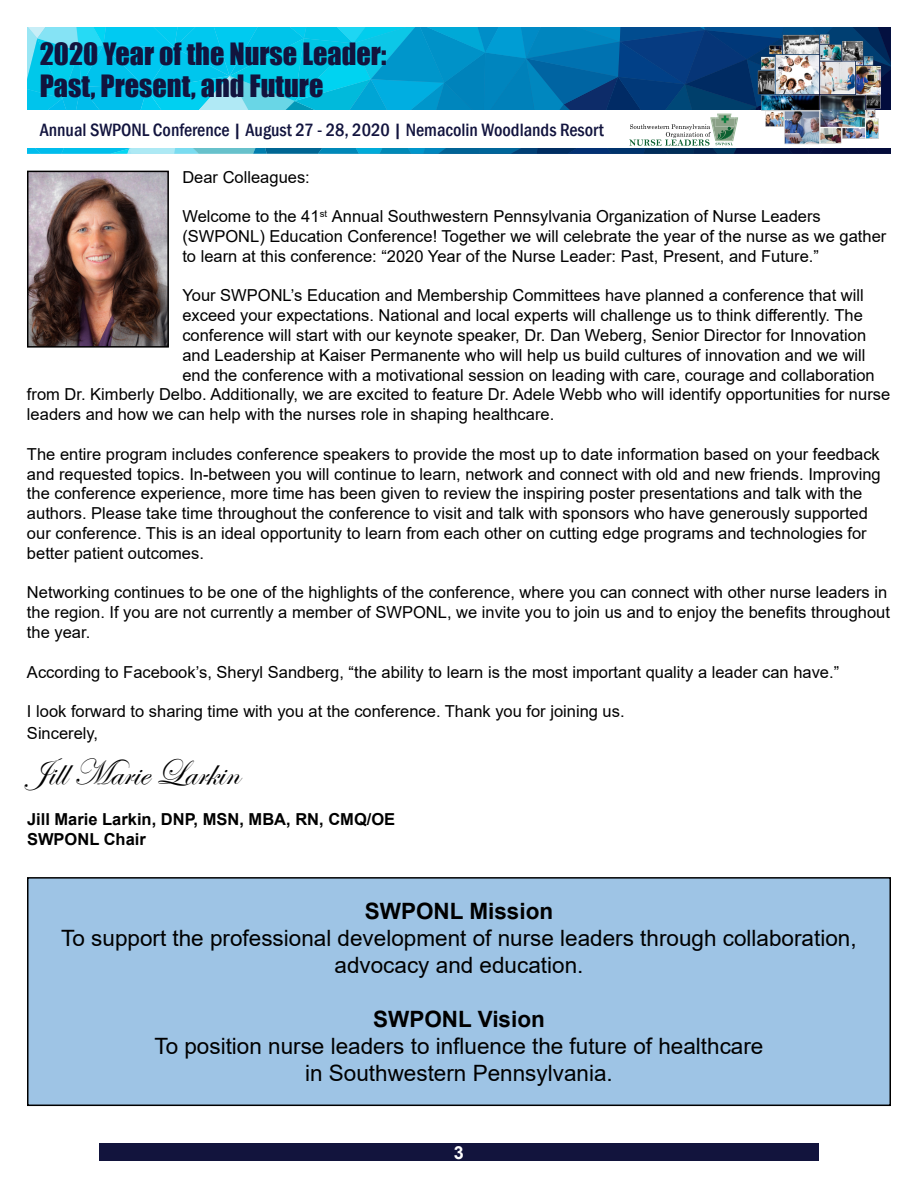
<style>
.page{position:relative;width:918px;height:1188px;background:#fff}
.page>*{position:absolute;margin:0;border:0;box-sizing:border-box;transform-origin:0 0}
.t1{font:37.5px "Edwardian Script ITC";color:#000}
.t2{font:28.2px/32.4px "Impact";color:#12143e}
.t3{font:22.5px/27px "Arial";color:#000;text-align:center}
.t4{font:700 22.5px "Arial";color:#000}
.t5{font:500 condensed 18.3px "Franklin Gothic";color:#12143e}
.t6{font:700 18px "Arial";color:#fff}
.t7{font:16.5px/19.8px "Arial";color:#000}
.t8{font:700 16.5px/19.8px "Arial";color:#000}
</style>
<div class="page">
<svg style="left:27px;top:27px;width:864px;height:127px"></svg>
<img style="left:715px;top:113px;width:19px;height:1px">
<img style="left:715px;top:118px;width:19px;height:9px">
<img style="left:715px;top:114px;width:19px;height:4px">
<img style="left:755px;top:31px;width:130px;height:116px">
<div style="left:99px;top:1144px;width:720px;height:17px;background:#12143d"></div>
<img style="left:30px;top:174px;width:136px;height:171px">
<div style="left:27px;top:171px;width:142px;height:177px;border:2px solid #000"></div>
<div style="left:28px;top:878px;width:862px;height:227px;background:#9ec4e5"></div>
<div style="left:27px;top:877px;width:864px;height:229px;border:2px solid #000"></div>
<h2 class="t2" style="left:40px;top:37px;width:348px">2020 Year of the Nurse Leader:<br>Past, Present, and Future</h2>
<p class="t5" style="left:40px;top:118px;width:566px">Annual SWPONL Conference | August 27 - 28, 2020 | Nemacolin Woodlands Resort</p>
<p class="t7" style="left:182px;top:167px;width:129px">Dear Colleagues:</p>
<p class="t7" style="left:182px;top:206px;width:706px">Welcome to the 41<sup>st</sup> Annual Southwestern Pennsylvania Organization of Nurse Leaders (SWPONL) Education Conference! Together we will celebrate the year of the nurse as we gather to learn at this conference: “2020 Year of the Nurse Leader: Past, Present, and Future.”</p>
<p class="t7" style="left:182px;top:286px;width:683px">Your SWPONL’s Education and Membership Committees have planned a conference that will</p>
<p class="t7" style="left:182px;top:305px;width:682px">exceed your expectations. National and local experts will challenge us to think differently. The</p>
<p class="t7" style="left:182px;top:325px;width:685px">conference will start with our keynote speaker, Dr. Dan Weberg, Senior Director for Innovation</p>
<p class="t7" style="left:182px;top:345px;width:685px">and Leadership at Kaiser Permanente who will help us build cultures of innovation and we will</p>
<p class="t7" style="left:182px;top:365px;width:694px">end the conference with a motivational session on leading with care, courage and collaboration</p>
<p class="t7" style="left:27px;top:385px;width:865px">from Dr. Kimberly Delbo. Additionally, we are excited to feature Dr. Adele Webb who will identify opportunities for nurse</p>
<p class="t7" style="left:27px;top:404px;width:529px">leaders and how we can help with the nurses role in shaping healthcare.</p>
<p class="t7" style="left:27px;top:444px;width:855px">The entire program includes conference speakers to provide the most up to date information based on your feedback and requested topics. In-between you will continue to learn, network and connect with old and new friends. Improving the conference experience, more time has been given to review the inspiring poster presentations and talk with the authors. Please take time throughout the conference to visit and talk with sponsors who have generously supported our conference. This is an ideal opportunity to learn from each other on cutting edge programs and technologies for better patient outcomes.</p>
<p class="t7" style="left:27px;top:583px;width:865px">Networking continues to be one of the highlights of the conference, where you can connect with other nurse leaders in the region. If you are not currently a member of SWPONL, we invite you to join us and to enjoy the benefits throughout the year.</p>
<p class="t7" style="left:27px;top:662px;width:814px">According to Facebook’s, Sheryl Sandberg, “the ability to learn is the most important quality a leader can have.”</p>
<p class="t7" style="left:27px;top:701px;width:599px;line-height:21.6px">I look forward to sharing time with you at the conference. Thank you for joining us.<br>Sincerely,</p>
<h1 class="t1" style="left:27px;top:752px;width:214px">Jill Marie Larkin</h1>
<p class="t8" style="left:27px;top:810px;width:370px">Jill Marie Larkin, DNP, MSN, MBA, RN, CMQ/OE<br>SWPONL Chair</p>
<h3 class="t4" style="left:365px;top:895px;width:190px">SWPONL Mission</h3>
<h3 class="t3" style="left:61px;top:924px;width:797px">To support the professional development of nurse leaders through collaboration, advocacy and education.</h3>
<h3 class="t4" style="left:373px;top:1003px;width:173px">SWPONL Vision</h3>
<h3 class="t3" style="left:154px;top:1032px;width:611px">To position nurse leaders to influence the future of healthcare in Southwestern Pennsylvania.</h3>
<p class="t6" style="left:454px;top:1140px;width:12px">3</p>
</div>
